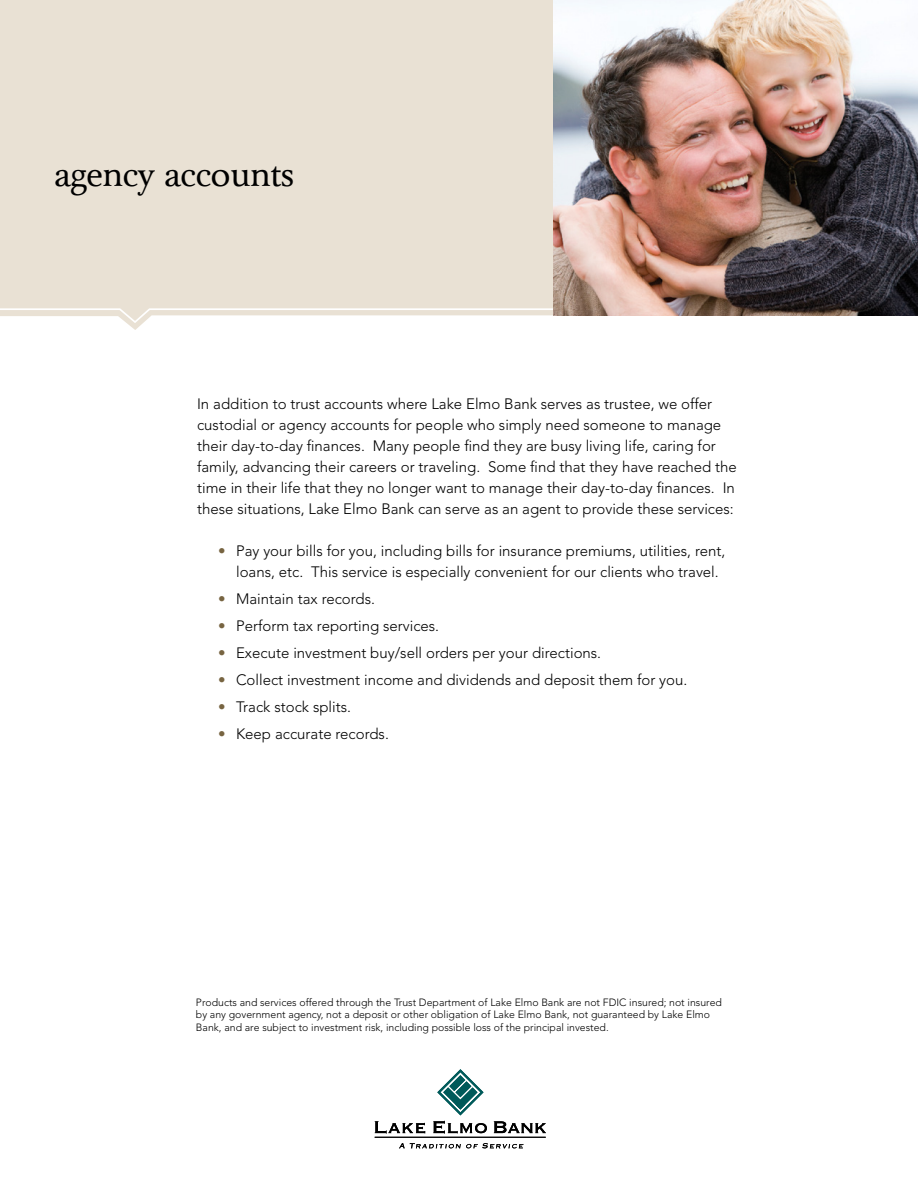
<style>
.page{position:relative;width:918px;height:1188px;background:#fff}
.page>*{position:absolute;margin:0;border:0;box-sizing:border-box;transform-origin:0 0}
.t1{font:39px "Tibere";letter-spacing:-.02em;color:#000}
.t2{font:300 15px/21px "Avenir";color:#000}
.t3{font:300 10.5px/12.5px "Avenir";color:#000}
.s1{color:#776441}
</style>
<div class="page">
<div style="left:0;top:0;width:553px;height:330px;background:#e9e1d4"></div>
<svg style="left:0;top:308px;width:553px;height:16px"></svg>
<img style="left:553px;top:0;width:365px;height:316px">
<svg style="left:437px;top:1069px;width:47px;height:46px"></svg>
<svg style="left:433px;top:1121px;width:54px;height:13px"></svg>
<svg style="left:494px;top:1121px;width:52px;height:12px"></svg>
<svg style="left:375px;top:1121px;width:50px;height:13px"></svg>
<hr style="left:375px;top:1137px;width:171px;height:1px;background:#000">
<svg style="left:399px;top:1143px;width:124px;height:5px"></svg>
<h1 class="t1" style="left:54px;top:150px;width:242px">agency accounts</h1>
<p class="t2" style="left:197px;top:394px;width:541px">In addition to trust accounts where Lake Elmo Bank serves as trustee, we offer custodial or agency accounts for people who simply need someone to manage their day-to-day finances. Many people find they are busy living life, caring for family, advancing their careers or traveling. Some find that they have reached the time in their life that they no longer want to manage their day-to-day finances. In these situations, Lake Elmo Bank can serve as an agent to provide these services:</p>
<p class="t2" style="left:236px;top:541px;width:491px;text-indent:-18px"><span class="s1">•</span> Pay your bills for you, including bills for insurance premiums, utilities, rent, loans, etc. This service is especially convenient for our clients who travel.</p>
<p class="t2" style="left:218px;top:589px;width:158px"><span class="s1">•</span> Maintain tax records.</p>
<p class="t2" style="left:218px;top:616px;width:223px"><span class="s1">•</span> Perform tax reporting services.</p>
<p class="t2" style="left:218px;top:643px;width:385px"><span class="s1">•</span> Execute investment buy/sell orders per your directions.</p>
<p class="t2" style="left:218px;top:670px;width:471px"><span class="s1">•</span> Collect investment income and dividends and deposit them for you.</p>
<p class="t2" style="left:218px;top:697px;width:135px"><span class="s1">•</span> Track stock splits.</p>
<p class="t2" style="left:218px;top:724px;width:172px"><span class="s1">•</span> Keep accurate records.</p>
<p class="t3" style="left:196px;top:996px;width:527px">Products and services offered through the Trust Department of Lake Elmo Bank are not FDIC insured; not insured by any government agency, not a deposit or other obligation of Lake Elmo Bank, not guaranteed by Lake Elmo<br>Bank, and are subject to investment risk, including possible loss of the principal invested.</p>
</div>
